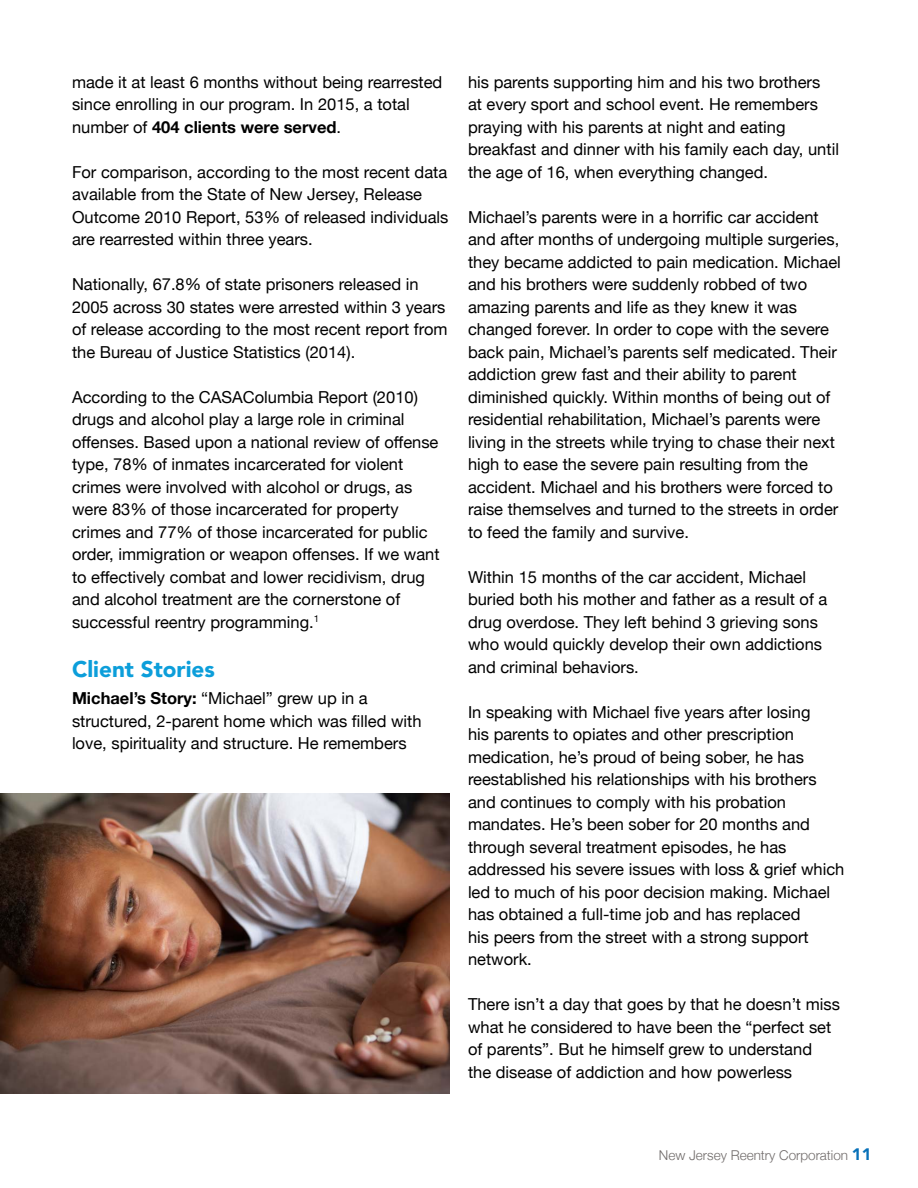
<style>
.page{position:relative;width:918px;height:1188px;background:#fff}
.page>*{position:absolute;margin:0;border:0;box-sizing:border-box;transform-origin:0 0}
.t1{font:900 22.5px "Avenir LT Std";color:#0c9eda}
.t2{font:16.5px/22.5px "Helvetica Neue";color:#000}
.t3{font:300 13.5px "Helvetica Neue";color:#706b6a}
.s1{font-weight:700}
.s2{font-family:"Avenir LT Std";font-weight:900;font-size:16.5px;color:#0871b9}
</style>
<div class="page">
<img style="left:1px;top:794px;width:449px;height:299px">
<p class="t2" style="left:72px;top:69px;width:372px">made it at least 6 months without being rearrested since enrolling in our program. In 2015, a total number of <span class="s1">404 clients were served</span>.</p>
<p class="t2" style="left:72px;top:159px;width:378px">For comparison, according to the most recent data available from the State of New Jersey, Release Outcome 2010 Report, 53% of released individuals are rearrested within three years.</p>
<p class="t2" style="left:72px;top:272px;width:377px">Nationally, 67.8% of state prisoners released in 2005 across 30 states were arrested within 3 years of release according to the most recent report from the Bureau of Justice Statistics (2014).</p>
<p class="t2" style="left:72px;top:384px;width:369px">According to the CASAColumbia Report (2010) drugs and alcohol play a large role in criminal offenses. Based upon a national review of offense type, 78% of inmates incarcerated for violent crimes were involved with alcohol or drugs, as were 83% of those incarcerated for property crimes and 77% of those incarcerated for public order, immigration or weapon offenses. If we want to effectively combat and lower recidivism, drug and alcohol treatment are the cornerstone of successful reentry programming.<sup>1</sup></p>
<h1 class="t1" style="left:72px;top:656px;width:144px">Client Stories</h1>
<p class="t2" style="left:72px;top:686px;width:351px"><span class="s1">Michael’s Story:</span> “Michael” grew up in a structured, 2-parent home which was filled with love, spirituality and structure. He remembers</p>
<p class="t2" style="left:468px;top:69px;width:373px">his parents supporting him and his two brothers<br>at every sport and school event. He remembers praying with his parents at night and eating breakfast and dinner with his family each day, until the age of 16, when everything changed.</p>
<p class="t2" style="left:468px;top:204px;width:374px">Michael’s parents were in a horrific car accident and after months of undergoing multiple surgeries, they became addicted to pain medication. Michael and his brothers were suddenly robbed of two amazing parents and life as they knew it was changed forever. In order to cope with the severe back pain, Michael’s parents self medicated. Their addiction grew fast and their ability to parent diminished quickly. Within months of being out of residential rehabilitation, Michael’s parents were living in the streets while trying to chase their next high to ease the severe pain resulting from the accident. Michael and his brothers were forced to raise themselves and turned to the streets in order to feed the family and survive.</p>
<p class="t2" style="left:468px;top:565px;width:361px">Within 15 months of the car accident, Michael buried both his mother and father as a result of a drug overdose. They left behind 3 grieving sons who would quickly develop their own addictions and criminal behaviors.</p>
<p class="t2" style="left:468px;top:700px;width:378px">In speaking with Michael five years after losing<br>his parents to opiates and other prescription medication, he’s proud of being sober, he has reestablished his relationships with his brothers and continues to comply with his probation mandates. He’s been sober for 20 months and through several treatment episodes, he has addressed his severe issues with loss &amp; grief which led to much of his poor decision making. Michael has obtained a full-time job and has replaced<br>his peers from the street with a strong support network.</p>
<p class="t2" style="left:468px;top:992px;width:374px">There isn’t a day that goes by that he doesn’t miss what he considered to have been the “perfect set of parents”. But he himself grew to understand<br>the disease of addiction and how powerless</p>
<p class="t3" style="left:659px;top:1144px;width:214px">New Jersey Reentry Corporation <span class="s2">11</span></p>
</div>
